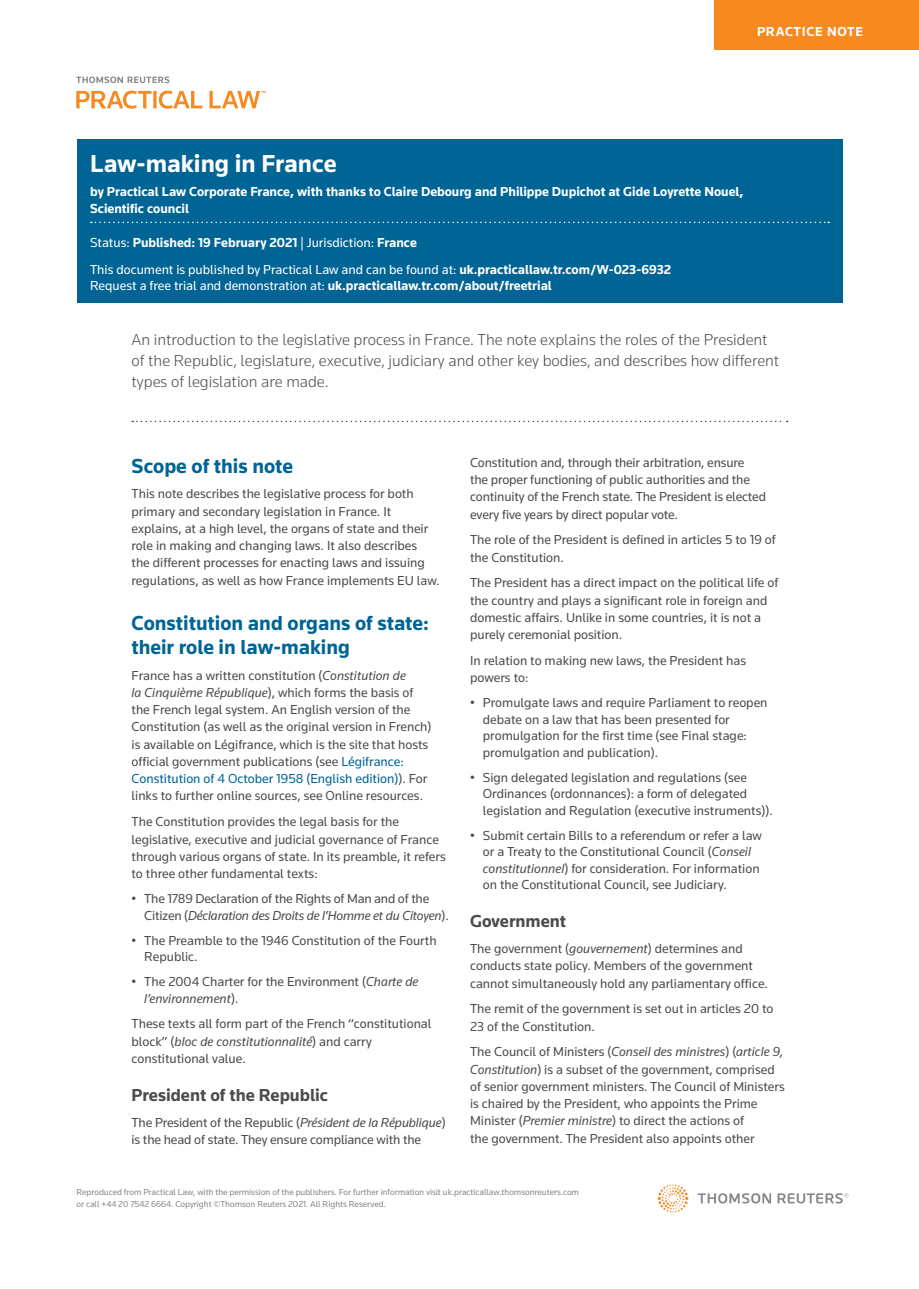
<style>
.page{position:relative;width:919px;height:1289px;background:#fff}
.page>*{position:absolute;margin:0;border:0;box-sizing:border-box;transform-origin:0 0}
.t1{font:700 25.5px "Knowledge";color:#fff}
.t2{font:700 21px/24px "Knowledge";color:#006494}
.t3{font:700 18px "Knowledge";color:#4b4c4d}
.t4{font:300 16.5px/21px "Knowledge";color:#4b4c4d}
.t5{font:13.5px/17.2px "Knowledge";color:#4b4c4d}
.t6{font:700 13.5px/16.5px "Knowledge";color:#fff}
.t7{font:13.5px/27.2px "Knowledge";color:#fff}
.t8{font:700 13.5px "Knowledge";letter-spacing:.05em;color:#fff}
.t9{font:9px/12px "Knowledge";letter-spacing:-.005em;color:#86888b}
.s1{font-weight:700}
.s2{font-weight:400}
.s3{font-style:italic}
.s4{color:#006494}
</style>
<div class="page">
<div style="left:714px;top:0;width:204px;height:49px;background:#f6891f"></div>
<svg style="left:657px;top:1184px;width:31px;height:28px"></svg>
<svg style="left:697px;top:1193px;width:151px;height:10px"></svg>
<svg style="left:76px;top:91px;width:189px;height:18px"></svg>
<svg style="left:76px;top:77px;width:93px;height:6px"></svg>
<div style="left:77px;top:139px;width:765px;height:164px;background:#006494"></div>
<svg style="left:91px;top:222px;width:738px;height:1px"></svg>
<svg style="left:132px;top:420px;width:655px;height:2px"></svg>
<p class="t8" style="left:757px;top:23px;width:108px">PRACTICE NOTE</p>
<h1 class="t1" style="left:90px;top:148px;width:248px">Law-making in France</h1>
<p class="t6" style="left:90px;top:183px;width:655px">by Practical Law Corporate France, with thanks to Claire Debourg and Philippe Dupichot at Gide Loyrette Nouel,<br>Scientific council</p>
<p class="t7" style="left:90px;top:228px;width:582px">Status: <span class="s1">Published: 19 February 2021</span> | Jurisdiction: <span class="s1">France<br></span>This document is published by Practical Law and can be found at: <span class="s1">uk.practicallaw.tr.com/W-023-6932</span></p>
<p class="t6" style="left:90px;top:277px;width:463px"><span class="s2">Request a free trial and demonstration at:</span> uk.practicallaw.tr.com/about/freetrial</p>
<p class="t4" style="left:131px;top:328px;width:649px">An introduction to the legislative process in France. The note explains the roles of the President of the Republic, legislature, executive, judiciary and other key bodies, and describes how different types of legislation are made.</p>
<h2 class="t2" style="left:131px;top:453px;width:163px">Scope of this note</h2>
<p class="t5" style="left:131px;top:485px;width:309px">This note describes the legislative process for both primary and secondary legislation in France. It explains, at a high level, the organs of state and their role in making and changing laws. It also describes<br>the different processes for enacting laws and issuing regulations, as well as how France implements EU law.</p>
<h2 class="t2" style="left:131px;top:610px;width:299px">Constitution and organs of state: their role in law-making</h2>
<p class="t5" style="left:131px;top:666px;width:301px">France has a written constitution (<span class="s3">Constitution de<br>la Cinquième République</span>), which forms the basis of the French legal system. An English version of the Constitution (as well as the original version in French) is available on Légifrance, which is the site that hosts official government publications (see <span class="s4">Légifrance:<br>Constitution of 4 October 1958 (English edition)</span>). For links to further online sources, see Online resources.</p>
<p class="t5" style="left:131px;top:812px;width:316px">The Constitution provides the legal basis for the legislative, executive and judicial governance of France through various organs of state. In its preamble, it refers to three other fundamental texts:</p>
<p class="t5" style="left:144px;top:890px;width:306px;line-height:16.5px;text-indent:-13px">• The 1789 Declaration of the Rights of Man and of the<br>Citizen (<span class="s3">Déclaration des Droits de l’Homme et du Citoyen</span>).</p>
<p class="t5" style="left:144px;top:931px;width:294px;line-height:16.5px;text-indent:-13px">• The Preamble to the 1946 Constitution of the Fourth<br>Republic.</p>
<p class="t5" style="left:144px;top:973px;width:276px;line-height:16.5px;text-indent:-13px">• The 2004 Charter for the Environment (<span class="s3">Charte de l’environnement</span>).</p>
<p class="t5" style="left:131px;top:1015px;width:301px">These texts all form part of the French “constitutional block” (<span class="s3">bloc de constitutionnalité</span>) and carry constitutional value.</p>
<h3 class="t3" style="left:131px;top:1083px;width:198px">President of the Republic</h3>
<p class="t5" style="left:131px;top:1113px;width:315px">The President of the Republic (<span class="s3">Président de la République</span>) is the head of state. They ensure compliance with the</p>
<p class="t5" style="left:470px;top:453px;width:297px">Constitution and, through their arbitration, ensure<br>the proper functioning of public authorities and the continuity of the French state. The President is elected every five years by direct popular vote.</p>
<p class="t5" style="left:470px;top:531px;width:307px">The role of the President is defined in articles 5 to 19 of the Constitution.</p>
<p class="t5" style="left:470px;top:574px;width:310px">The President has a direct impact on the political life of the country and plays a significant role in foreign and domestic affairs. Unlike in some countries, it is not a purely ceremonial position.</p>
<p class="t5" style="left:470px;top:651px;width:277px">In relation to making new laws, the President has powers to:</p>
<p class="t5" style="left:483px;top:694px;width:286px;line-height:16.5px;text-indent:-13px">• Promulgate laws and require Parliament to reopen debate on a law that has been presented for promulgation for the first time (see Final stage: promulgation and publication).</p>
<p class="t5" style="left:483px;top:768px;width:291px;line-height:16.5px;text-indent:-13px">• Sign delegated legislation and regulations (see<br>Ordinances (ordonnances): a form of delegated legislation and Regulation (executive instruments)).</p>
<p class="t5" style="left:483px;top:826px;width:280px;line-height:16.5px;text-indent:-13px">• Submit certain Bills to a referendum or refer a law or a Treaty to the Constitutional Council (<span class="s3">Conseil constitutionnel</span>) for consideration. For information on the Constitutional Council, see Judiciary.</p>
<h3 class="t3" style="left:470px;top:910px;width:97px">Government</h3>
<p class="t5" style="left:470px;top:939px;width:299px">The government (<span class="s3">gouvernement</span>) determines and conducts state policy. Members of the government cannot simultaneously hold any parliamentary office.</p>
<p class="t5" style="left:470px;top:999px;width:305px">The remit of the government is set out in articles 20 to<br>23 of the Constitution.</p>
<p class="t5" style="left:470px;top:1042px;width:316px">The Council of Ministers (<span class="s3">Conseil des ministres</span>) (<span class="s3">article 9, Constitution</span>) is a subset of the government, comprised of senior government ministers. The Council of Ministers is chaired by the President, who appoints the Prime Minister (<span class="s3">Premier ministre</span>) to direct the actions of<br>the government. The President also appoints other</p>
<p class="t9" style="left:77px;top:1185px;width:504px">Reproduced from Practical Law, with the permission of the publishers. For further information visit uk.practicallaw.thomsonreuters.com or call +44 20 7542 6664. Copyright ©Thomson Reuters 2021. All Rights Reserved.</p>
</div>
